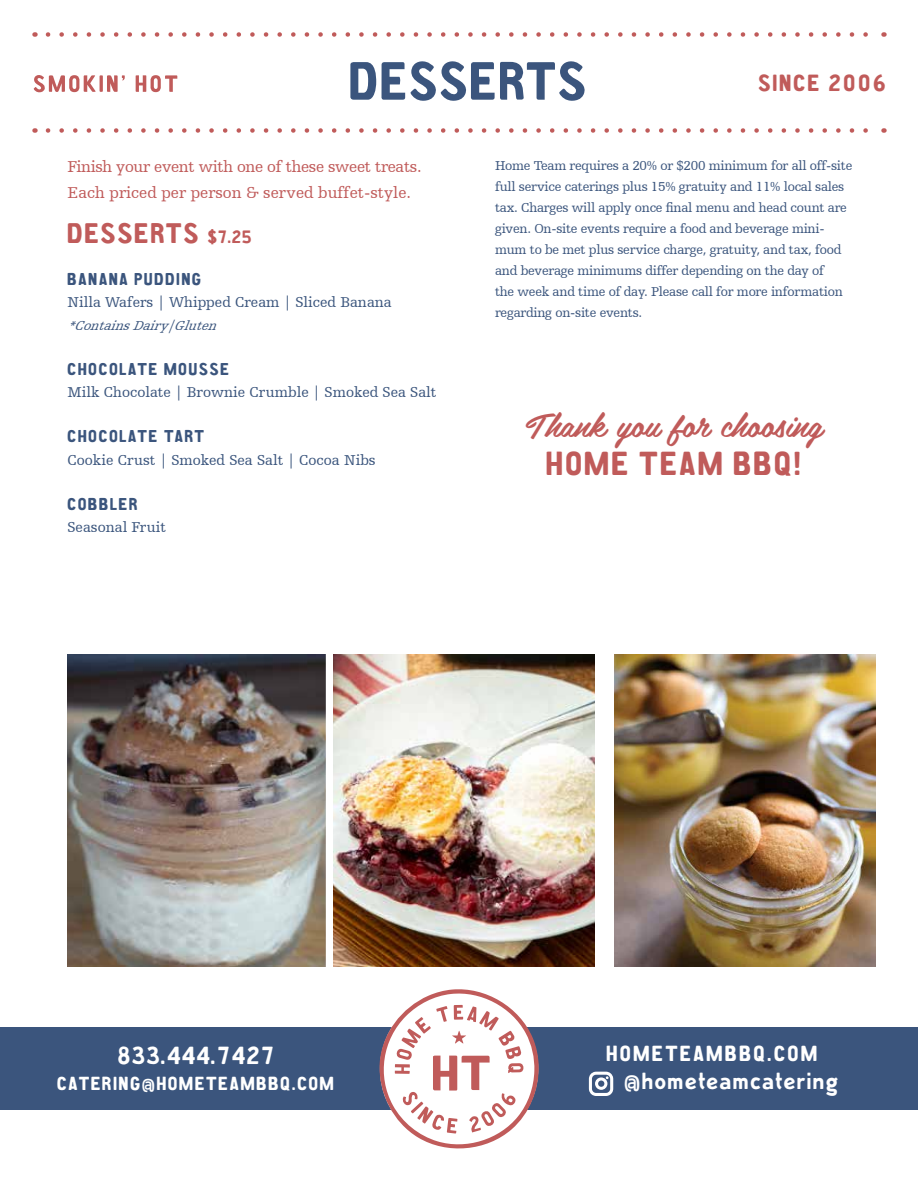
<style>
.page{position:relative;width:918px;height:1188px;background:#fff}
.page>*{position:absolute;margin:0;border:0;box-sizing:border-box;transform-origin:0 0}
.t1{font:54px "CA Aires Pro";letter-spacing:.02em;color:#3b557d}
.t2{font:33.6px "Belinda";color:#c05b5a}
.t3{font:33.6px "CA Aires Pro";letter-spacing:.05em;color:#c05b5a}
.t4{font:28.5px "CA Aires Pro";letter-spacing:.05em;color:#c05b5a}
.t5{font:24.9px "CA Aires Pro";letter-spacing:.03em;color:#fff}
.t6{font:23.55px "CA Aires Pro";letter-spacing:.07em;color:#c05b5a}
.t7{font:23.4px "CA Aires Pro";letter-spacing:.05em;color:#fff}
.t8{font:22.05px "CA Aires Pro";letter-spacing:.09em;color:#fff}
.t9{font:19.05px "CA Aires Pro";letter-spacing:.07em;color:#fff}
.t10{font:17.25px "CA Aires Pro";letter-spacing:.08em;color:#3b557d}
.t11{font:16.5px/25.5px "Humanist Slabserif 712 BT";letter-spacing:-.02em;color:#c05b5a}
.t12{font:15px "Humanist Slabserif 712 BT";color:#3b557d}
.t13{font:13.5px/21px "Humanist Slabserif 712 BT";letter-spacing:-.02em;color:#3b557d}
.t14{font:italic 13.5px "Humanist Slabserif 712 BT";color:#3b557d}
.s1{font-size:18px}
</style>
<div class="page">
<svg style="left:48px;top:32px;width:820px;height:5px"></svg>
<svg style="left:48px;top:128px;width:820px;height:5px"></svg>
<svg style="left:33px;top:75px;width:63px;height:18px"></svg>
<hr style="left:100px;top:75px;width:3px;height:17px;background:#c05b5a">
<svg style="left:107px;top:75px;width:18px;height:17px"></svg>
<svg style="left:136px;top:75px;width:41px;height:17px"></svg>
<img style="left:68px;top:654px;width:258px;height:312px">
<img style="left:615px;top:654px;width:260px;height:312px">
<div style="left:0;top:1027px;width:918px;height:83px;background:#3b557d"></div>
<svg style="left:589px;top:1072px;width:24px;height:24px"></svg>
<svg style="left:379px;top:989px;width:160px;height:160px"></svg>
<img style="left:333px;top:654px;width:261px;height:312px">
<h1 class="t1" style="left:349px;top:40px;width:240px">DESSERTS</h1>
<h3 class="t6" style="left:758px;top:65px;width:129px">SINCE 2006</h3>
<p class="t11" style="left:68px;top:154px;width:356px">Finish your event with one of these sweet treats.<br>Each priced per person &amp; served buffet-style.</p>
<h3 class="t4" style="left:68px;top:211px;width:186px">DESSERTS <span class="s1">$7.25</span></h3>
<p class="t10" style="left:68px;top:266px;width:136px">BANANA PUDDING</p>
<p class="t12" style="left:68px;top:293px;width:326px">Nilla Wafers | Whipped Cream | Sliced Banana</p>
<p class="t14" style="left:67px;top:317px;width:156px">*ContainsDairy|Gluten</p>
<p class="t10" style="left:68px;top:356px;width:163px">CHOCOLATE MOUSSE</p>
<p class="t12" style="left:68px;top:383px;width:371px">Milk Chocolate | Brownie Crumble | Smoked Sea Salt</p>
<p class="t10" style="left:67px;top:423px;width:138px">CHOCOLATE TART</p>
<p class="t12" style="left:68px;top:451px;width:310px">Cookie Crust | Smoked Sea Salt | Cocoa Nibs</p>
<p class="t10" style="left:68px;top:491px;width:72px">COBBLER</p>
<p class="t12" style="left:68px;top:518px;width:100px">Seasonal Fruit</p>
<p class="t13" style="left:495px;top:155px;width:359px">Home Team requires a 20% or $200 minimum for all off-site full service caterings plus 15% gratuity and 11% local sales tax. Charges will apply once final menu and head count are given. On-site events require a food and beverage mini&shy;mum to be met plus service charge, gratuity, and tax, food and beverage minimums differ depending on the day of<br>the week and time of day. Please call for more information regarding on-site events.</p>
<h2 class="t2" style="left:526px;top:396px;width:298px">Thank you for choosing</h2>
<h2 class="t3" style="left:546px;top:439px;width:257px">HOME TEAM BBQ!</h2>
<h3 class="t5" style="left:117px;top:1036px;width:159px">833.444.7427</h3>
<h3 class="t9" style="left:57px;top:1069px;width:279px">CATERING@HOMETEAMBBQ.COM</h3>
<h3 class="t8" style="left:606px;top:1037px;width:213px">HOMETEAMBBQ.COM</h3>
<h3 class="t7" style="left:624px;top:1063px;width:216px">@hometeamcatering</h3>
</div>
